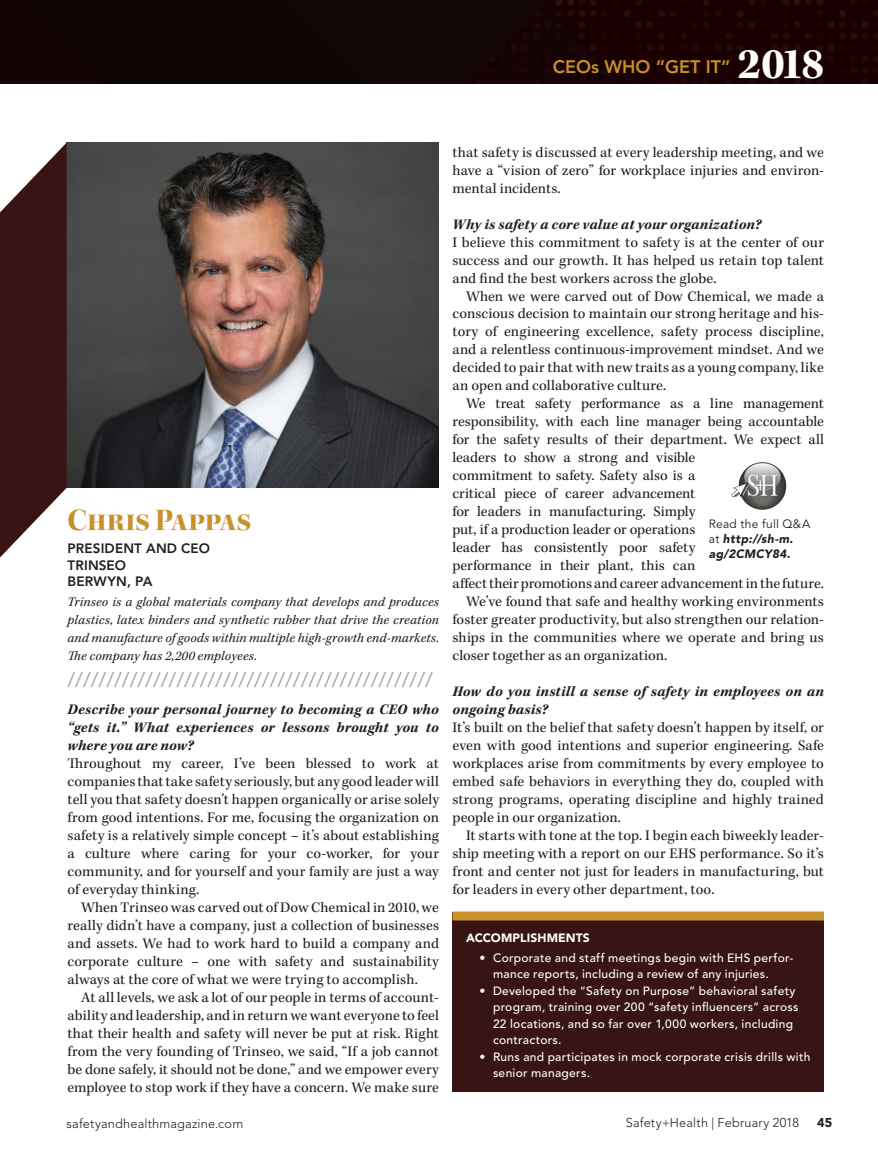
<style>
.page{position:relative;width:878px;height:1168px;background:#fff}
.page>*{position:absolute;margin:0;border:0;box-sizing:border-box;transform-origin:0 0}
.t1{font:700 45px "Kepler Std";color:#fff}
.t2{font:31.5px "Kepler Std Bold Disp";color:#c9912b}
.t3{font:21px "Avenir LT Std";color:#9ea0a2}
.t4{font:800 18px "Avenir LT Std";color:#c7902b}
.t5{font:15px/18px "Kepler Std";letter-spacing:.005em;color:#231f20;text-align:justify}
.t6{font:italic 700 15px/18px "Kepler Std";letter-spacing:.01em;color:#231f20;text-align:justify}
.t7{font:italic 13.5px/18px "Kepler Std";letter-spacing:.015em;color:#231f20;text-align:justify}
.t8{font:800 13.5px/16.5px "Avenir LT Std";letter-spacing:.01em;color:#231f20}
.t9{font:300 12.75px "Avenir LT Std";letter-spacing:.015em;color:#231f20}
.t10{font:900 12.75px "Avenir LT Std";color:#231f20}
.t11{font:500 12px/16.5px "Avenir LT Std";letter-spacing:.025em;color:#fff}
.t12{font:italic 900 12px/15px "Avenir LT Std";letter-spacing:.025em;color:#231f20}
.t13{font:900 12px "Avenir LT Std";letter-spacing:.01em;color:#fff}
.s1{font-weight:400;font-style:normal}
</style>
<div class="page">
<img style="left:0;top:0;width:878px;height:84px">
<img style="left:67px;top:143px;width:372px;height:345px">
<img style="left:738px;top:462px;width:49px;height:48px">
<svg style="left:731px;top:483px;width:17px;height:15px"></svg>
<svg style="left:0;top:143px;width:67px;height:414px"></svg>
<div style="left:452px;top:912px;width:372px;height:180px;background:#381415"></div>
<div style="left:452px;top:911px;width:372px;height:9px;background:#c9912b"></div>
<p class="t4" style="left:553px;top:56px;width:179px">CEOs WHO “GET IT”</p>
<h1 class="t1" style="left:737px;top:39px;width:88px">2018</h1>
<h2 class="t2" style="left:68px;top:502px;width:185px">Chris Pappas</h2>
<p class="t8" style="left:68px;top:540px;width:144px">PRESIDENT AND CEO<br>TRINSEO<br>BERWYN, PA</p>
<p class="t7" style="left:68px;top:593px;width:373px">Trinseo is a global materials company that develops and produces plastics, latex binders and synthetic rubber that drive the creation and manufacture of goods within multiple high-growth end-markets.<br>The company has 2,200 employees.</p>
<h3 class="t3" style="left:68px;top:667px;width:367px">///////////////////////////////////////////////</h3>
<p class="t6" style="left:68px;top:701px;width:373px">Describe your personal journey to becoming a CEO who “gets it.” What experiences or lessons brought you to where you are now?</p>
<p class="t5" style="left:68px;top:755px;width:373px">Throughout my career, I’ve been blessed to work at companies that take safety seriously, but any good leader will tell you that safety doesn’t happen organically or arise solely from good intentions. For me, focusing the organization on safety is a relatively simple concept – it’s about establishing a culture where caring for your co-worker, for your community, and for yourself and your family are just a way of everyday thinking.</p>
<p class="t5" style="left:68px;top:899px;width:373px;text-indent:14px">When Trinseo was carved out of Dow Chemical in 2010, we really didn’t have a company, just a collection of businesses and assets. We had to work hard to build a company and corporate culture – one with safety and sustainability always at the core of what we were trying to accomplish.</p>
<p class="t5" style="left:68px;top:989px;width:373px;text-indent:14px">At all levels, we ask a lot of our people in terms of account&shy;ability and leadership, and in return we want everyone to feel that their health and safety will never be put at risk. Right from the very founding of Trinseo, we said, “If a job cannot be done safely, it should not be done,” and we empower every employee to stop work if they have a concern. We make sure</p>
<p class="t5" style="left:452px;top:143px;width:373px">that safety is discussed at every leadership meeting, and we have a “vision of zero” for workplace injuries and environ&shy;mental incidents.</p>
<p class="t6" style="left:452px;top:215px;width:310px">Why is safety a core value at your organization?</p>
<p class="t5" style="left:452px;top:233px;width:373px">I believe this commitment to safety is at the center of our success and our growth. It has helped us retain top talent and find the best workers across the globe.</p>
<p class="t5" style="left:452px;top:287px;width:373px;text-indent:14px">When we were carved out of Dow Chemical, we made a conscious decision to maintain our strong heritage and his&shy;tory of engineering excellence, safety process discipline, and a relentless continuous-improvement mindset. And we decided to pair that with new traits as a young company, like an open and collaborative culture.</p>
<p class="t5" style="left:466px;top:395px;width:359px">We treat safety performance as a line management</p>
<p class="t5" style="left:452px;top:413px;width:373px">responsibility, with each line manager being accountable</p>
<p class="t5" style="left:452px;top:431px;width:373px">for the safety results of their department. We expect all</p>
<p class="t5" style="left:452px;top:449px;width:244px">leaders to show a strong and visible</p>
<p class="t5" style="left:452px;top:467px;width:244px">commitment to safety. Safety also is a</p>
<p class="t5" style="left:452px;top:485px;width:244px">critical piece of career advancement</p>
<p class="t5" style="left:452px;top:503px;width:244px">for leaders in manufacturing. Simply</p>
<p class="t5" style="left:452px;top:521px;width:244px">put, if a production leader or operations</p>
<p class="t5" style="left:452px;top:539px;width:244px">leader has consistently poor safety</p>
<p class="t5" style="left:452px;top:557px;width:244px">performance in their plant, this can</p>
<p class="t5" style="left:452px;top:575px;width:373px">affect their promotions and career advancement in the future.</p>
<p class="t5" style="left:466px;top:593px;width:359px">We’ve found that safe and healthy working environments</p>
<p class="t5" style="left:452px;top:611px;width:373px">foster greater productivity, but also strengthen our relation-</p>
<p class="t5" style="left:452px;top:629px;width:373px">ships in the communities where we operate and bring us</p>
<p class="t5" style="left:452px;top:647px;width:216px">closer together as an organization.</p>
<p class="t6" style="left:452px;top:683px;width:373px">How do you instill a sense of safety in employees on an ongoing basis?</p>
<p class="t5" style="left:452px;top:719px;width:373px">It’s built on the belief that safety doesn’t happen by itself, or even with good intentions and superior engineering. Safe workplaces arise from commitments by every employee to embed safe behaviors in everything they do, coupled with strong programs, operating discipline and highly trained people in our organization.</p>
<p class="t5" style="left:452px;top:827px;width:373px;text-indent:14px">It starts with tone at the top. I begin each biweekly leader&shy;ship meeting with a report on our EHS performance. So it’s front and center not just for leaders in manufacturing, but for leaders in every other department, too.</p>
<p class="t12" style="left:708px;top:517px;width:103px"><span class="s1">Read the full Q&amp;A at</span> http://sh-m. ag/2CMCY84.</p>
<p class="t13" style="left:466px;top:930px;width:125px">ACCOMPLISHMENTS</p>
<p class="t11" style="left:493px;top:949px;width:302px;text-indent:-14px">• Corporate and staff meetings begin with EHS perfor&shy;mance reports, including a review of any injuries.</p>
<p class="t11" style="left:493px;top:982px;width:307px;text-indent:-14px">• Developed the “Safety on Purpose” behavioral safety program, training over 200 “safety influencers” across 22 locations, and so far over 1,000 workers, including contractors.</p>
<p class="t11" style="left:493px;top:1048px;width:319px;text-indent:-14px">• Runs and participates in mock corporate crisis drills with senior managers.</p>
<p class="t9" style="left:67px;top:1115px;width:178px">safetyandhealthmagazine.com</p>
<p class="t9" style="left:625px;top:1115px;width:175px">Safety+Health | February 2018</p>
<p class="t10" style="left:817px;top:1115px;width:17px">45</p>
</div>
